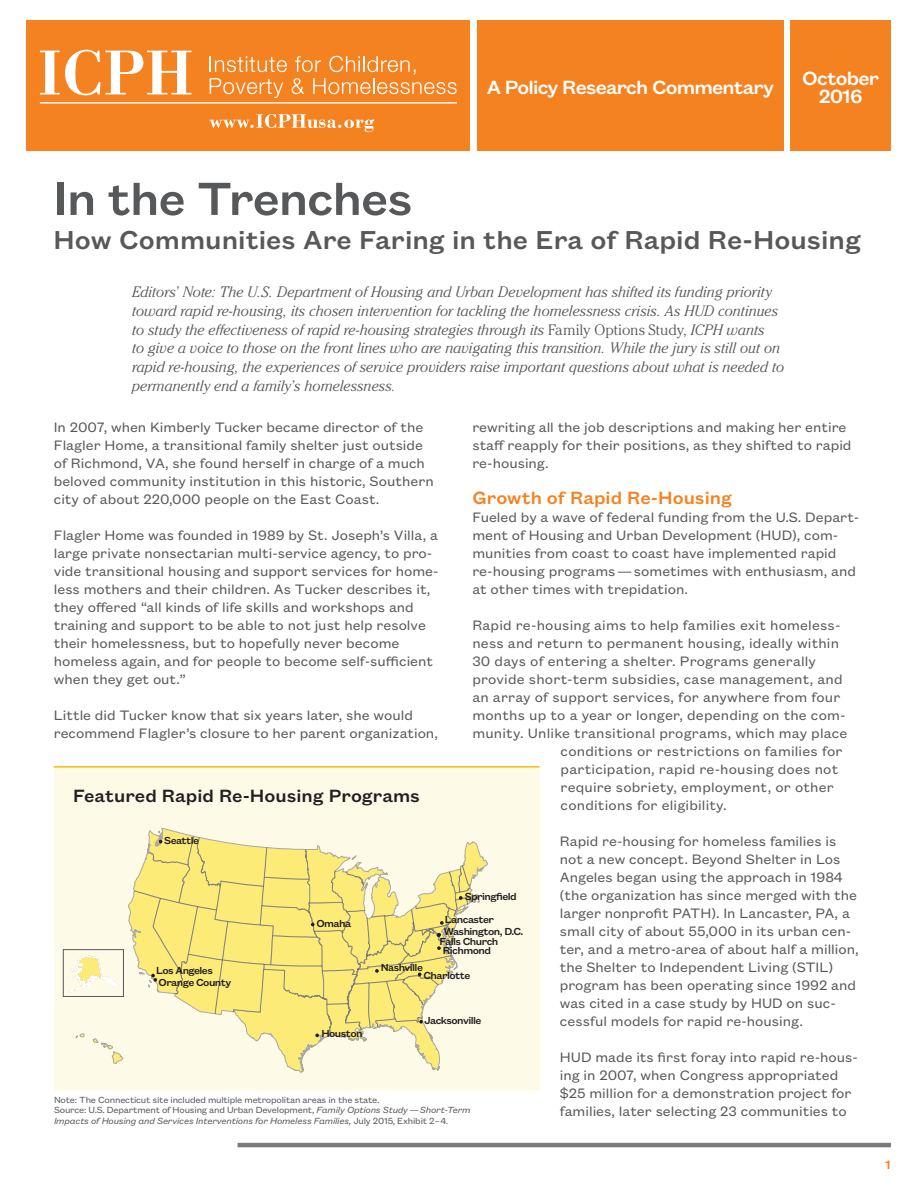
<style>
.page{position:relative;width:918px;height:1188px;background:#fff}
.page>*{position:absolute;margin:0;border:0;box-sizing:border-box;transform-origin:0 0}
.t1{font:500 51px "Founders Grotesk Text";letter-spacing:-.02em;color:#57585a}
.t2{font:500 28.5px "Founders Grotesk Text";color:#57585a}
.t3{font:500 21px/18px "Founders Grotesk Text";letter-spacing:-.04em;color:#fff;text-align:center}
.t4{font:500 19.5px "Founders Grotesk Text";color:#231f20}
.t5{font:500 19.5px "Founders Grotesk Text";color:#f58220}
.t6{font:15px/18px "Founders Grotesk Text";color:#57585a}
.t7{font:italic 300 15px/18.8px "Cheltenham Std";color:#57585a}
.t8{font:500 13.5px "Founders Grotesk Text";color:#f58220}
.t9{font:500 11.25px/12.1px "Founders Grotesk Text";letter-spacing:-.05em;color:#211d1e}
.t10{font:9.75px/10.5px "Founders Grotesk Text";letter-spacing:-.02em;color:#57585a}
.s1{font-style:normal}
.s2{font-style:italic}
</style>
<div class="page">
<hr style="left:238px;top:1143px;width:653px;height:4px;background:#787a7d">
<div style="left:477px;top:20px;width:307px;height:131px;background:#f58220"></div>
<div style="left:791px;top:20px;width:100px;height:131px;background:#f58220"></div>
<div style="left:26px;top:20px;width:444px;height:131px;background:#f58220"></div>
<svg style="left:40px;top:50px;width:60px;height:45px"></svg>
<svg style="left:106px;top:51px;width:85px;height:43px"></svg>
<svg style="left:210px;top:56px;width:247px;height:42px"></svg>
<hr style="left:40px;top:102px;width:417px;height:2px;background:#fff">
<svg style="left:209px;top:114px;width:165px;height:18px"></svg>
<div style="left:54px;top:767px;width:486px;height:324px;background:#fefae8"></div>
<hr style="left:54px;top:766px;width:486px;height:2px;background:#fcb814">
<svg style="left:68px;top:828px;width:420px;height:245px"></svg>
<div style="left:63px;top:949px;width:61px;height:48px;border:1px solid #57585a"></div>
<hr style="left:19px;top:0;width:444px;height:1px;background:#f58220">
<h3 class="t3" style="left:487px;top:77px;width:289px">A Policy Research Commentary</h3>
<h3 class="t3" style="left:802px;top:68px;width:79px">October<br>2016</h3>
<h1 class="t1" style="left:54px;top:163px;width:361px">In the Trenches</h1>
<h2 class="t2" style="left:54px;top:221px;width:809px">How Communities Are Faring in the Era of Rapid Re-Housing</h2>
<p class="t7" style="left:132px;top:283px;width:654px">Editors’ Note: The U.S. Department of Housing and Urban Development has shifted its funding priority toward rapid re-housing, its chosen intervention for tackling the homelessness crisis. As HUD continues to study the effectiveness of rapid re-housing strategies through its <span class="s1">Family Options Study,</span> ICPH wants<br>to give a voice to those on the front lines who are navigating this transition. While the jury is still out on rapid re-housing, the experiences of service providers raise important questions about what is needed to permanently end a family’s homelessness.</p>
<p class="t6" style="left:54px;top:417px;width:382px">In 2007, when Kimberly Tucker became director of the Flagler Home, a transitional family shelter just outside of Richmond, VA, she found herself in charge of a much beloved community institution in this historic, Southern city of about 220,000 people on the East Coast.</p>
<p class="t6" style="left:54px;top:525px;width:386px">Flagler Home was founded in 1989 by St. Joseph’s Villa, a large private nonsectarian multi-service agency, to pro&shy;vide transitional housing and support services for home&shy;less mothers and their children. As Tucker describes it, they offered “all kinds of life skills and workshops and training and support to be able to not just help resolve their homelessness, but to hopefully never become homeless again, and for people to become self-sufficient when they get out.”</p>
<p class="t6" style="left:54px;top:705px;width:386px">Little did Tucker know that six years later, she would recommend Flagler’s closure to her parent organization,</p>
<p class="t6" style="left:472px;top:417px;width:381px">rewriting all the job descriptions and making her entire staff reapply for their positions, as they shifted to rapid re-housing.</p>
<h3 class="t5" style="left:472px;top:484px;width:261px">Growth of Rapid Re-Housing</h3>
<p class="t6" style="left:472px;top:507px;width:388px">Fueled by a wave of federal funding from the U.S. Depart&shy;ment of Housing and Urban Development (HUD), com&shy;munities from coast to coast have implemented rapid re-housing programs—sometimes with enthusiasm, and at other times with trepidation.</p>
<p class="t6" style="left:472px;top:615px;width:370px">Rapid re-housing aims to help families exit homeless-</p>
<p class="t6" style="left:472px;top:633px;width:368px">ness and return to permanent housing, ideally within</p>
<p class="t6" style="left:472px;top:651px;width:345px">30 days of entering a shelter. Programs generally</p>
<p class="t6" style="left:472px;top:669px;width:372px">provide short-term subsidies, case management, and</p>
<p class="t6" style="left:472px;top:687px;width:370px">an array of support services, for anywhere from four</p>
<p class="t6" style="left:472px;top:705px;width:375px">months up to a year or longer, depending on the com-</p>
<p class="t6" style="left:472px;top:723px;width:377px">munity. Unlike transitional programs, which may place</p>
<p class="t6" style="left:561px;top:741px;width:283px">conditions or restrictions on families for</p>
<p class="t6" style="left:561px;top:759px;width:279px">participation, rapid re-housing does not</p>
<p class="t6" style="left:561px;top:777px;width:275px">require sobriety, employment, or other</p>
<p class="t6" style="left:561px;top:795px;width:168px">conditions for eligibility.</p>
<p class="t6" style="left:560px;top:831px;width:300px">Rapid re-housing for homeless families is not a new concept. Beyond Shelter in Los Angeles began using the approach in 1984 (the organization has since merged with the larger nonprofit PATH). In Lancaster, PA, a small city of about 55,000 in its urban cen&shy;ter, and a metro-area of about half a million, the Shelter to Independent Living (STIL) program has been operating since 1992 and was cited in a case study by HUD on suc&shy;cessful models for rapid re-housing.</p>
<p class="t6" style="left:560px;top:1047px;width:300px">HUD made its first foray into rapid re-hous&shy;ing in 2007, when Congress appropriated $25 million for a demonstration project for families, later selecting 23 communities to</p>
<h3 class="t4" style="left:73px;top:782px;width:348px">Featured Rapid Re-Housing Programs</h3>
<p class="t9" style="left:164px;top:833px;width:36px">Seattle</p>
<p class="t9" style="left:465px;top:889px;width:54px">Springfield</p>
<p class="t9" style="left:444px;top:913px;width:81px">Lancaster<br>Washington, D.C.</p>
<p class="t9" style="left:317px;top:916px;width:36px">Omaha</p>
<p class="t9" style="left:439px;top:935px;width:61px">Falls Church</p>
<p class="t9" style="left:443px;top:944px;width:50px">Richmond</p>
<p class="t9" style="left:381px;top:961px;width:44px">Nashville</p>
<p class="t9" style="left:156px;top:963px;width:58px">Los Angeles</p>
<p class="t9" style="left:423px;top:968px;width:48px">Charlotte</p>
<p class="t9" style="left:159px;top:976px;width:74px">Orange County</p>
<p class="t9" style="left:424px;top:1013px;width:59px">Jacksonville</p>
<p class="t9" style="left:321px;top:1027px;width:43px">Houston</p>
<p class="t10" style="left:54px;top:1093px;width:418px">Note: The Connecticut site included multiple metropolitan areas in the state.<br>Source: U.S. Department of Housing and Urban Development, <span class="s2">Family Options Study—Short-Term<br>Impacts of Housing and Services Interventions for Homeless Families,</span> July 2015, Exhibit 2–4.</p>
<p class="t8" style="left:885px;top:1155px;width:7px">1</p>
</div>
